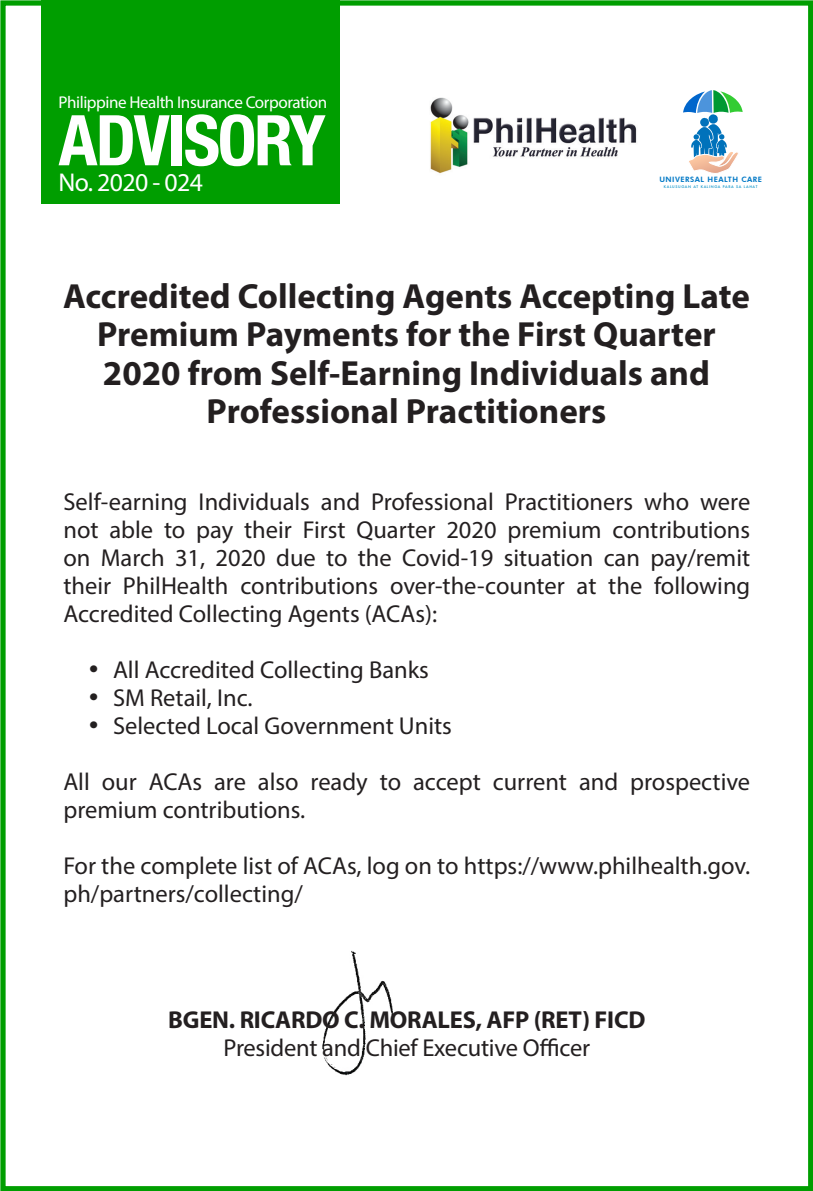
<style>
.page{position:relative;width:813px;height:1191px;background:#fff}
.page>*{position:absolute;margin:0;border:0;box-sizing:border-box;transform-origin:0 0}
.t1{font:700 condensed 70px "Helvetica Neue LT Com";letter-spacing:-.035em;color:#fff}
.t2{font:700 35px/38.5px "Myriad Pro";color:#231f20;text-align:center}
.t3{font:25.72px "Myriad Pro";letter-spacing:-.025em;color:#fff}
.t4{font:24.5px/28px "Myriad Pro";color:#231f20}
.t5{font:700 24.5px "Myriad Pro";letter-spacing:-.01em;color:#231f20}
.t6{font:17.15px "Myriad Pro";letter-spacing:-.025em;color:#fff}
.t7{font:800 7.35px "Futura BT";letter-spacing:.065em;color:#0279c6}
.t8{font:500 3.5px "Futura";letter-spacing:.18em;color:#038fc6}
</style>
<div class="page">
<div style="left:42px;top:0;width:298px;height:204px;background:#009e00"></div>
<img style="left:430px;top:97px;width:207px;height:77px">
<svg style="left:683px;top:90px;width:59px;height:83px"></svg>
<div style="left:0;top:0;width:813px;height:1191px;border:5px solid #009e00"></div>
<img style="left:322px;top:950px;width:73px;height:126px">
<p class="t6" style="left:59px;top:92px;width:270px">Philippine Health Insurance Corporation</p>
<h1 class="t1" style="left:59px;top:98px;width:269px">ADVISORY</h1>
<p class="t3" style="left:59px;top:167px;width:146px">No. 2020 - 024</p>
<p class="t7" style="left:659px;top:175px;width:104px">UNIVERSAL HEALTH CARE</p>
<p class="t8" style="left:664px;top:184px;width:95px">KALUSUGAN AT KALINGA PARA SA LAHAT</p>
<p class="t2" style="left:63px;top:275px;width:688px">Accredited Collecting Agents Accepting Late<br>Premium Payments for the First Quarter</p>
<p class="t2" style="left:103px;top:352px;width:608px">2020 from Self-Earning Individuals and</p>
<p class="t2" style="left:207px;top:391px;width:401px">Professional Practitioners</p>
<p class="t4" style="left:63px;top:487px;width:688px;text-align:justify">Self-earning Individuals and Professional Practitioners who were not able to pay their First Quarter 2020 premium contributions on March 31, 2020 due to the Covid-19 situation can pay/remit their PhilHealth contributions over-the-counter at the following Accredited Collecting Agents (ACAs):</p>
<p class="t4" style="left:88px;top:655px;width:342px">• All Accredited Collecting Banks</p>
<p class="t4" style="left:88px;top:683px;width:166px">• SM Retail, Inc.</p>
<p class="t4" style="left:88px;top:711px;width:365px">• Selected Local Government Units</p>
<p class="t4" style="left:63px;top:767px;width:688px">All our ACAs are also ready to accept current and prospective premium contributions.</p>
<p class="t4" style="left:63px;top:851px;width:688px">For the complete list of ACAs, log on to https://www.philhealth.gov. ph/partners/collecting/</p>
<p class="t5" style="left:168px;top:1003px;width:478px">BGEN. RICARDO C. MORALES, AFP (RET) FICD</p>
<p class="t4" style="left:224px;top:1033px;width:368px">President and Chief Executive Officer</p>
</div>
